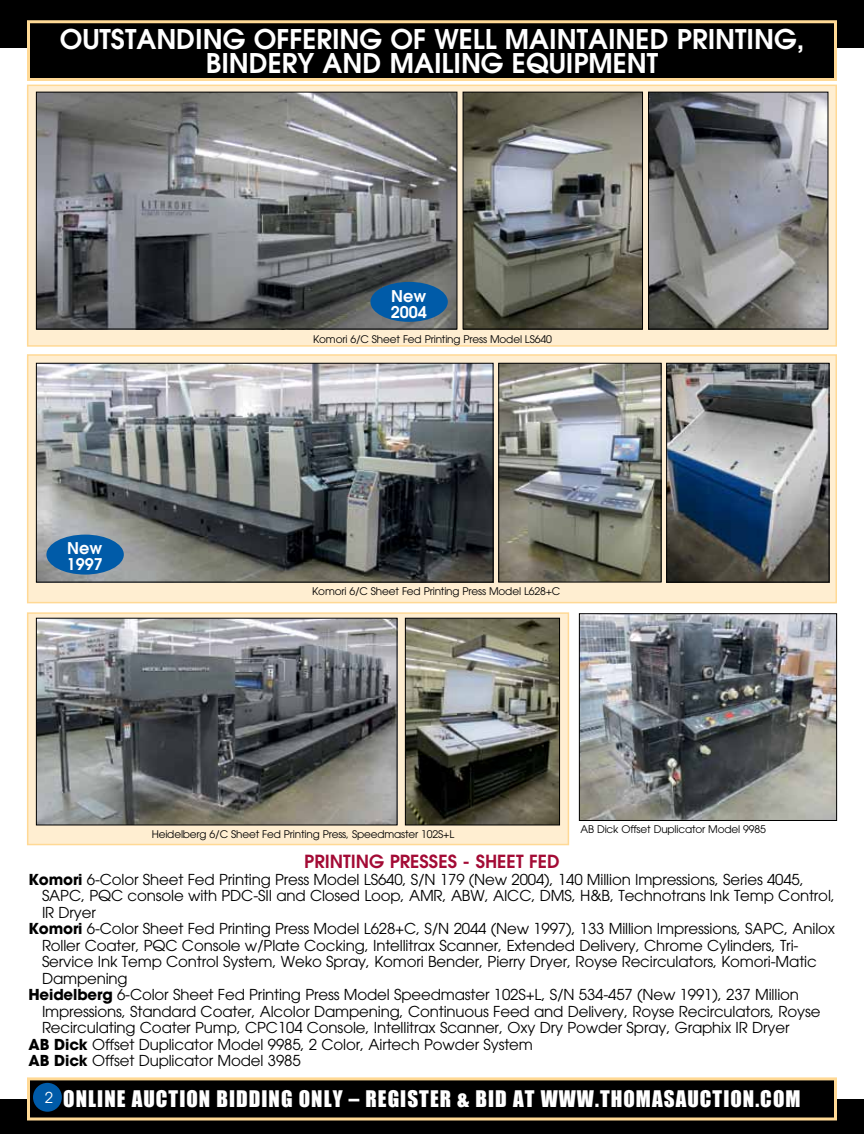
<style>
.page{position:relative;width:864px;height:1134px;background:#fff}
.page>*{position:absolute;margin:0;border:0;box-sizing:border-box;transform-origin:0 0}
.t1{font:600 27px/24px "Avant Garde";color:#fff;text-align:center}
.t2{font:21px "Impact";letter-spacing:.05em;color:#fff}
.t3{font:600 18px "Avant Garde";color:#a30b35}
.t4{font:600 16.05px/16px "Avant Garde";color:#fff}
.t5{font:15px "Avant Garde";letter-spacing:-.01em;color:#000}
.t6{font:10.5px "Avant Garde";letter-spacing:-.015em;color:#000}
.s1{font-weight:700}
</style>
<div class="page">
<div style="left:27px;top:85px;width:810px;height:262px;background:#ffeed1;border:2px solid #ffd995"></div>
<div style="left:27px;top:354px;width:810px;height:249px;background:#ffeed1;border:2px solid #ffd995"></div>
<div style="left:27px;top:612px;width:542px;height:233px;background:#ffeed1;border:2px solid #ffd995"></div>
<div style="left:0;top:0;width:864px;height:48px;background:#000"></div>
<div style="left:0;top:1099px;width:864px;height:35px;background:#000"></div>
<div style="left:28px;top:22px;width:808px;height:58px;background:#000"></div>
<div style="left:27px;top:20px;width:810px;height:61px;border:3px solid #ffd995"></div>
<img style="left:38px;top:94px;width:417px;height:233px">
<div style="left:36px;top:92px;width:421px;height:237px;border:1px solid #000"></div>
<div style="left:28px;top:1079px;width:808px;height:40px;background:#000"></div>
<div style="left:27px;top:1077px;width:810px;height:43px;border:3px solid #ffd995"></div>
<div style="left:33px;top:1083px;width:29px;height:29px;background:#005ba8;border-radius:50%"></div>
<img style="left:650px;top:94px;width:176px;height:233px">
<div style="left:648px;top:92px;width:180px;height:237px;border:1px solid #000"></div>
<img style="left:465px;top:94px;width:176px;height:233px">
<div style="left:463px;top:92px;width:180px;height:237px;border:1px solid #000"></div>
<img style="left:38px;top:365px;width:453px;height:215px">
<div style="left:36px;top:363px;width:457px;height:219px;border:1px solid #000"></div>
<img style="left:668px;top:365px;width:159px;height:215px">
<div style="left:666px;top:363px;width:163px;height:219px;border:1px solid #000"></div>
<img style="left:500px;top:365px;width:160px;height:215px">
<div style="left:498px;top:363px;width:164px;height:219px;border:1px solid #000"></div>
<img style="left:38px;top:620px;width:357px;height:203px">
<div style="left:36px;top:618px;width:361px;height:207px;border:1px solid #000"></div>
<img style="left:581px;top:615px;width:254px;height:204px">
<div style="left:579px;top:613px;width:258px;height:208px;border:1px solid #000"></div>
<img style="left:407px;top:620px;width:151px;height:203px">
<div style="left:405px;top:618px;width:155px;height:207px;border:1px solid #000"></div>
<div style="left:370px;top:282px;width:78px;height:40px;background:#005ba8;border-radius:50%"></div>
<div style="left:46px;top:535px;width:78px;height:40px;background:#005ba8;border-radius:50%"></div>
<h1 class="t1" style="left:60px;top:27px;width:746px">OUTSTANDING OFFERING OF WELL MAINTAINED PRINTING,<br>BINDERY AND MAILING EQUIPMENT</h1>
<p class="t4" style="left:391px;top:287px;width:38px">New<br>2004</p>
<p class="t4" style="left:67px;top:540px;width:38px">New<br>1997</p>
<p class="t6" style="left:313px;top:333px;width:240px">Komori 6/C Sheet Fed Printing Press Model LS640</p>
<p class="t6" style="left:312px;top:585px;width:250px">Komori 6/C Sheet Fed Printing Press Model L628+C</p>
<p class="t6" style="left:152px;top:828px;width:304px">Heidelberg 6/C Sheet Fed Printing Press, Speedmaster 102S+L</p>
<p class="t6" style="left:580px;top:823px;width:187px">AB Dick Offset Duplicator Model 9985</p>
<p class="t3" style="left:304px;top:850px;width:257px">PRINTING PRESSES - SHEET FED</p>
<p class="t5" style="left:28px;top:870px;width:777px"><span class="s1">Komori</span> 6-Color Sheet Fed Printing Press Model LS640, S/N 179 (New 2004), 140 Million Impressions, Series 4045,</p>
<p class="t5" style="left:42px;top:887px;width:795px">SAPC, PQC console with PDC-SII and Closed Loop, AMR, ABW, AICC, DMS, H&amp;B, Technotrans Ink Temp Control,</p>
<p class="t5" style="left:42px;top:903px;width:56px">IR Dryer</p>
<p class="t5" style="left:28px;top:920px;width:808px"><span class="s1">Komori</span> 6-Color Sheet Fed Printing Press Model L628+C, S/N 2044 (New 1997), 133 Million Impressions, SAPC, Anilox</p>
<p class="t5" style="left:42px;top:936px;width:758px">Roller Coater, PQC Console w/Plate Cocking, Intellitrax Scanner, Extended Delivery, Chrome Cylinders, Tri-</p>
<p class="t5" style="left:42px;top:953px;width:776px">Service Ink Temp Control System, Weko Spray, Komori Bender, Pierry Dryer, Royse Recirculators, Komori-Matic</p>
<p class="t5" style="left:42px;top:969px;width:87px">Dampening</p>
<p class="t5" style="left:28px;top:986px;width:772px"><span class="s1">Heidelberg</span> 6-Color Sheet Fed Printing Press Model Speedmaster 102S+L, S/N 534-457 (New 1991), 237 Million</p>
<p class="t5" style="left:42px;top:1002px;width:780px">Impressions, Standard Coater, Alcolor Dampening, Continuous Feed and Delivery, Royse Recirculators, Royse</p>
<p class="t5" style="left:42px;top:1019px;width:749px">Recirculating Coater Pump, CPC104 Console, Intellitrax Scanner, Oxy Dry Powder Spray, Graphix IR Dryer</p>
<p class="t5" style="left:28px;top:1035px;width:506px"><span class="s1">AB Dick</span> Offset Duplicator Model 9985, 2 Color, Airtech Powder System</p>
<p class="t5" style="left:28px;top:1052px;width:274px"><span class="s1">AB Dick</span> Offset Duplicator Model 3985</p>
<h2 class="t2" style="left:45px;top:1086px;width:757px"><sup>2</sup> ONLINE AUCTION BIDDING ONLY – REGISTER &amp; BID AT WWW.THOMASAUCTION.COM</h2>
</div>
